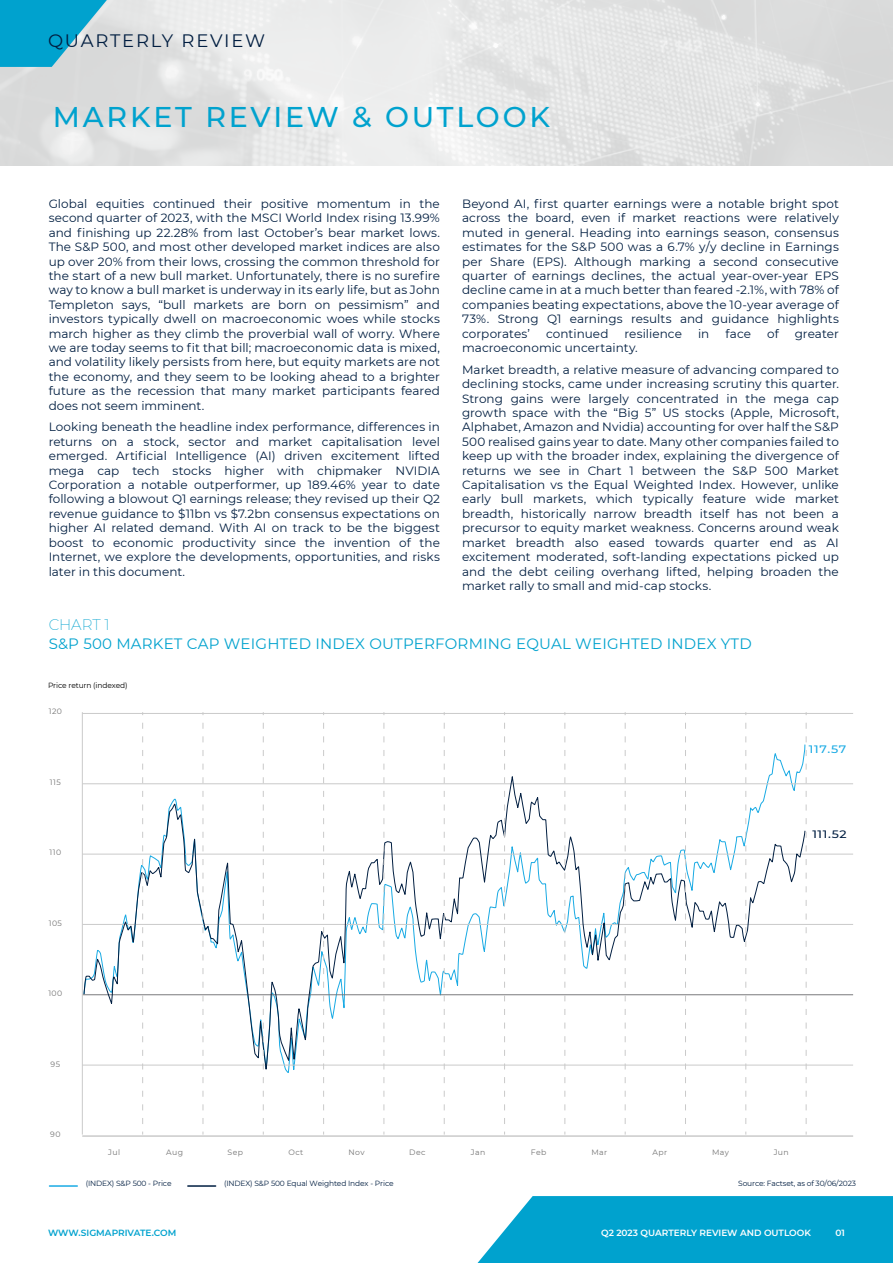
<style>
.page{position:relative;width:893px;height:1263px;background:#fff}
.page>*{position:absolute;margin:0;border:0;box-sizing:border-box;transform-origin:0 0}
.t1{font:500 28.5px "Montserrat";letter-spacing:.1em;color:#00a2ce}
.t2{font:18px "Montserrat";letter-spacing:.1em;color:#011e41}
.t3{font:15px "Montserrat";letter-spacing:.01em;color:#00a2ce}
.t4{font:200 15px "Montserrat";letter-spacing:-.005em;color:#00a2ce}
.t5{font:12px/14.4px "Montserrat";letter-spacing:.005em;color:#011e41;text-align:justify}
.t6{font:500 10.8px "Montserrat";color:#011e41;scale:1.16 1}
.t7{font:500 10.8px "Montserrat";color:#19aae4;scale:1.16 1}
.t8{font:600 9px "Montserrat";color:#fff}
.t9{font:600 9px "Montserrat";color:#00a2ce}
.t10{font:7.8px "Montserrat";letter-spacing:.055em;color:#737373}
.t11{font:7.5px "Montserrat";letter-spacing:-.015em;color:#011e41}
.t12{font:7.5px "Montserrat";letter-spacing:-.015em;color:#000}
</style>
<div class="page">
<svg style="left:0;top:0;width:893px;height:165px;background:#e3e4e4"></svg>
<svg style="left:0;top:0;width:107px;height:67px;background:#38b0d1"></svg>
<svg style="left:478px;top:1196px;width:415px;height:67px;background:#10a8d1"></svg>
<hr style="left:50px;top:1185px;width:27px;height:2px;background:#19aae4">
<hr style="left:188px;top:1185px;width:28px;height:2px;background:#011e41">
<hr style="left:82px;top:994px;width:771px;height:1px;background:#797a7c">
<hr style="left:82px;top:924px;width:771px;height:1px;background:#cacaca">
<hr style="left:82px;top:854px;width:771px;height:1px;background:#cacaca">
<hr style="left:82px;top:783px;width:771px;height:1px;background:#cacaca">
<hr style="left:82px;top:713px;width:771px;height:1px;background:#cacaca">
<hr style="left:82px;top:1065px;width:771px;height:1px;background:#cacaca">
<hr style="left:82px;top:1136px;width:771px;height:1px;background:#cacaca">
<svg style="left:83px;top:776px;width:723px;height:294px"></svg>
<hr style="left:82px;top:712px;width:1px;height:422px;background:#cacaca">
<svg style="left:142px;top:723px;width:1px;height:411px"></svg>
<svg style="left:203px;top:723px;width:1px;height:411px"></svg>
<svg style="left:263px;top:723px;width:1px;height:411px"></svg>
<svg style="left:323px;top:723px;width:1px;height:411px"></svg>
<svg style="left:384px;top:723px;width:1px;height:411px"></svg>
<svg style="left:444px;top:723px;width:1px;height:411px"></svg>
<svg style="left:504px;top:723px;width:1px;height:411px"></svg>
<svg style="left:564px;top:723px;width:1px;height:411px"></svg>
<svg style="left:625px;top:723px;width:1px;height:411px"></svg>
<svg style="left:685px;top:723px;width:1px;height:411px"></svg>
<svg style="left:745px;top:723px;width:1px;height:411px"></svg>
<svg style="left:806px;top:723px;width:1px;height:411px"></svg>
<h2 class="t2" style="left:48px;top:28px;width:219px">QUARTERLY REVIEW</h2>
<h1 class="t1" style="left:53px;top:97px;width:499px">MARKET REVIEW &amp; OUTLOOK</h1>
<p class="t5" style="left:49px;top:196px;width:393px">Global equities continued their positive momentum in the second quarter of 2023, with the MSCI World Index rising 13.99% and finishing up 22.28% from last October’s bear market lows.<br>The S&amp;P 500, and most other developed market indices are also up over 20% from their lows, crossing the common threshold for the start of a new bull market. Unfortunately, there is no surefire way to know a bull market is underway in its early life, but as John Templeton says, “bull markets are born on pessimism” and investors typically dwell on macroeconomic woes while stocks march higher as they climb the proverbial wall of worry. Where we are today seems to fit that bill; macroeconomic data is mixed, and volatility likely persists from here, but equity markets are not the economy, and they seem to be looking ahead to a brighter future as the recession that many market participants feared does not seem imminent.</p>
<p class="t5" style="left:49px;top:420px;width:393px">Looking beneath the headline index performance, differences in returns on a stock, sector and market capitalisation level emerged. Artificial Intelligence (AI) driven excitement lifted mega cap tech stocks higher with chipmaker NVIDIA Corporation a notable outperformer, up 189.46% year to date following a blowout Q1 earnings release; they revised up their Q2 revenue guidance to $11bn vs $7.2bn consensus expectations on higher AI related demand. With AI on track to be the biggest boost to economic productivity since the invention of the Internet, we explore the developments, opportunities, and risks later in this document.</p>
<p class="t4" style="left:49px;top:614px;width:62px">CHART 1</p>
<p class="t5" style="left:462px;top:196px;width:378px">Beyond AI, first quarter earnings were a notable bright spot across the board, even if market reactions were relatively muted in general. Heading into earnings season, consensus estimates for the S&amp;P 500 was a 6.7% y/y decline in Earnings per Share (EPS). Although marking a second consecutive quarter of earnings declines, the actual year-over-year EPS decline came in at a much better than feared -2.1%, with 78% of companies beating expectations, above the 10-year average of 73%. Strong Q1 earnings results and guidance highlights corporates’</p>
<p class="t5" style="left:546px;top:326px;width:64px">continued</p>
<p class="t5" style="left:625px;top:326px;width:59px">resilience</p>
<p class="t5" style="left:698px;top:326px;width:13px">in</p>
<p class="t5" style="left:725px;top:326px;width:27px">face</p>
<p class="t5" style="left:767px;top:326px;width:13px">of</p>
<p class="t5" style="left:795px;top:326px;width:46px">greater</p>
<p class="t5" style="left:462px;top:336px;width:378px;line-height:21.9px">macroeconomic uncertainty.<br>Market breadth, a relative measure of advancing compared to</p>
<p class="t5" style="left:462px;top:376px;width:378px">declining stocks, came under increasing scrutiny this quarter.<br>Strong gains were largely concentrated in the mega cap growth space with the “Big 5” US stocks (Apple, Microsoft, Alphabet, Amazon and Nvidia) accounting for over half the S&amp;P 500 realised gains year to date. Many other companies failed to keep up with the broader index, explaining the divergence of returns we see in Chart 1 between the S&amp;P 500 Market Capitalisation vs the Equal Weighted Index. However, unlike early bull markets, which typically feature wide market breadth, historically narrow breadth itself has not been a precursor to equity market weakness. Concerns around weak market breadth also eased towards quarter end as AI excitement moderated, soft-landing expectations picked up and the debt ceiling overhang lifted, helping broaden the market rally to small and mid-cap stocks.</p>
<p class="t3" style="left:49px;top:633px;width:705px">S&amp;P 500 MARKET CAP WEIGHTED INDEX OUTPERFORMING EQUAL WEIGHTED INDEX YTD</p>
<p class="t12" style="left:48px;top:680px;width:81px">Price return (indexed)</p>
<p class="t10" style="left:49px;top:706px;width:15px">120</p>
<p class="t10" style="left:50px;top:777px;width:12px">115</p>
<p class="t10" style="left:50px;top:847px;width:13px">110</p>
<p class="t10" style="left:49px;top:918px;width:15px">105</p>
<p class="t7" style="left:809px;top:742px;width:34px">117.57</p>
<p class="t6" style="left:812px;top:827px;width:31px">111.52</p>
<p class="t10" style="left:48px;top:988px;width:15px">100</p>
<p class="t10" style="left:51px;top:1059px;width:11px">95</p>
<p class="t10" style="left:50px;top:1129px;width:12px">90</p>
<p class="t10" style="left:108px;top:1146px;width:14px">Jul</p>
<p class="t10" style="left:166px;top:1146px;width:18px">Aug</p>
<p class="t10" style="left:228px;top:1146px;width:17px">Sep</p>
<p class="t10" style="left:289px;top:1146px;width:16px">Oct</p>
<p class="t10" style="left:349px;top:1146px;width:18px">Nov</p>
<p class="t10" style="left:409px;top:1146px;width:18px">Dec</p>
<p class="t10" style="left:471px;top:1146px;width:16px">Jan</p>
<p class="t10" style="left:531px;top:1146px;width:17px">Feb</p>
<p class="t10" style="left:591px;top:1146px;width:17px">Mar</p>
<p class="t10" style="left:653px;top:1146px;width:16px">Apr</p>
<p class="t10" style="left:712px;top:1146px;width:19px">May</p>
<p class="t10" style="left:774px;top:1146px;width:17px">Jun</p>
<p class="t11" style="left:738px;top:1178px;width:119px">Source: Factset, as of 30/06/2023</p>
<p class="t11" style="left:86px;top:1178px;width:87px">(INDEX) S&amp;P 500 - Price</p>
<p class="t11" style="left:224px;top:1178px;width:171px">(INDEX) S&amp;P 500 Equal Weighted Index - Price</p>
<p class="t9" style="left:48px;top:1226px;width:130px">WWW.SIGMAPRIVATE.COM</p>
<p class="t8" style="left:601px;top:1226px;width:211px">Q2 2023 QUARTERLY REVIEW AND OUTLOOK</p>
<p class="t8" style="left:835px;top:1226px;width:11px">01</p>
</div>
